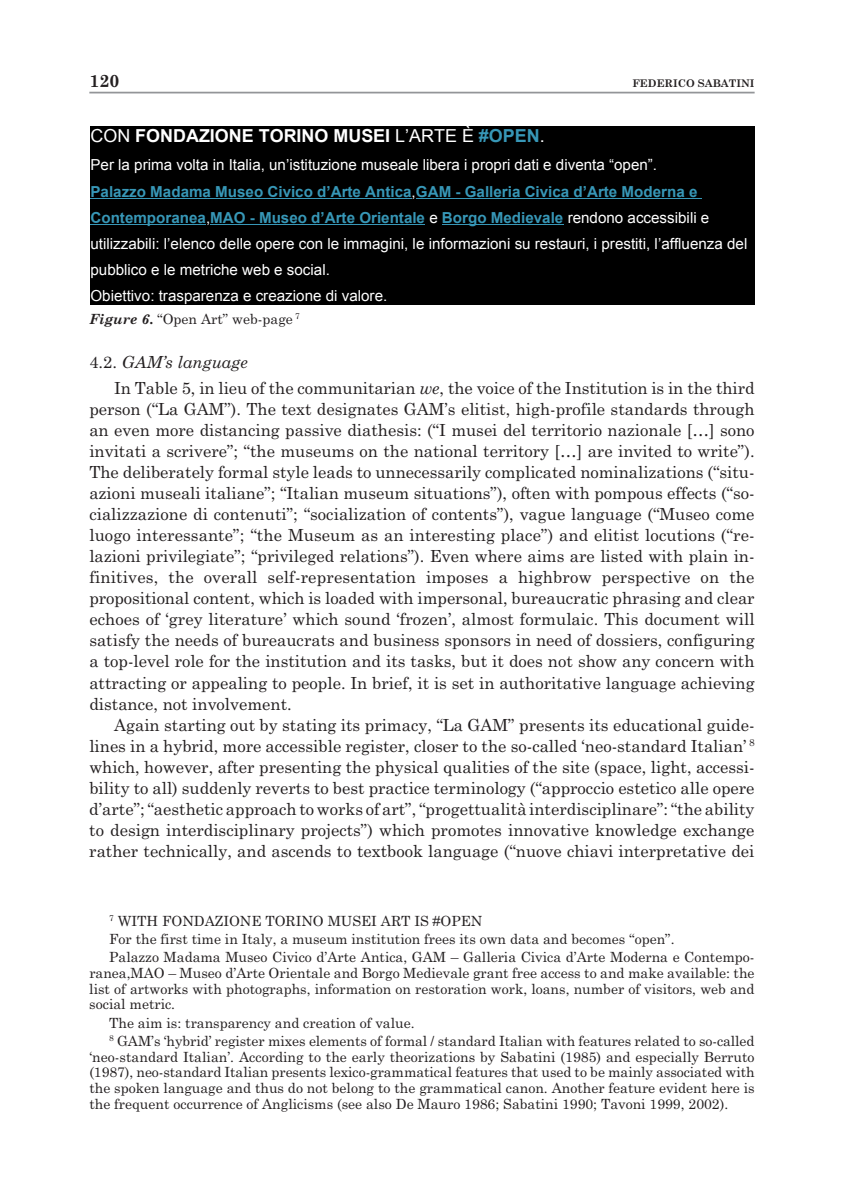
<style>
.page{position:relative;width:844px;height:1191px;background:#fff}
.page>*{position:absolute;margin:0;border:0;box-sizing:border-box;transform-origin:0 0}
.t1{font:700 17.85px "Arial";color:#fff}
.t2{font:700 17.5px "Century Schoolbook";color:#231f20}
.t3{font:16.62px/21px "Century Schoolbook";color:#231f20;text-align:justify}
.t4{font:15.22px/26.1px "Arial";color:#fff}
.t5{font:14px/15.8px "Century Schoolbook";color:#231f20}
.t6{font:700 10.5px "Century Schoolbook";color:#231f20}
.s1{font-weight:400}
.s2{color:#3797b7}
.s3{font-weight:700;color:#3797b7}
.s4{font-weight:700;font-style:italic}
.s5{font-weight:700}
.s6{font-style:italic}
</style>
<div class="page">
<hr style="left:89px;top:92px;width:665px;height:1px;background:#939598">
<div style="left:90px;top:126px;width:664px;height:20px;background:#000"></div>
<div style="left:90px;top:146px;width:664px;height:158px;background:#000"></div>
<hr style="left:90px;top:198px;width:321px;height:1px;background:#3797b7">
<hr style="left:416px;top:198px;width:285px;height:1px;background:#3797b7">
<hr style="left:90px;top:224px;width:116px;height:1px;background:#3797b7">
<hr style="left:210px;top:224px;width:215px;height:1px;background:#3797b7">
<hr style="left:442px;top:224px;width:121px;height:1px;background:#3797b7">
<p class="t2" style="left:89px;top:70px;width:32px">120</p>
<p class="t6" style="left:632px;top:77px;width:124px">FEDERICO SABATINI</p>
<p class="t1" style="left:90px;top:126px;width:455px"><span class="s1">CON</span> FONDAZIONE TORINO MUSEI <span class="s1">L’ARTE È</span> <span class="s2">#OPEN</span><span class="s1">.</span></p>
<p class="t4" style="left:90px;top:152px;width:658px">Per la prima volta in Italia, un’istituzione museale libera i propri dati e diventa “open”.<br><span class="s3">Palazzo Madama Museo Civico d’Arte Antica</span>,<span class="s3">GAM - Galleria Civica d’Arte Moderna e Contemporanea</span>,<span class="s3">MAO - Museo d’Arte Orientale</span> e <span class="s3">Borgo Medievale</span> rendono accessibili e utilizzabili: l’elenco delle opere con le immagini, le informazioni su restauri, i prestiti, l’affluenza del pubblico e le metriche web e social.<br>Obiettivo: trasparenza e creazione di valore.</p>
<p class="t5" style="left:89px;top:311px;width:212px"><span class="s4">Figure 6</span><span class="s5">.</span> “Open Art” web-page <sup>7</sup></p>
<p class="t3" style="left:114px;top:350px;width:641px;line-height:25.9px;text-indent:-25px">4.2. <span class="s6">GAM’s language<br></span>In Table 5, in lieu of the communitarian <span class="s6">we</span>, the voice of the Institution is in the third</p>
<p class="t3" style="left:89px;top:399px;width:666px">person (“La GAM”). The text designates GAM’s elitist, high-profile standards through an even more distancing passive diathesis: (“I musei del territorio nazionale […] sono invitati a scrivere”; “the museums on the national territory […] are invited to write”).<br>The deliberately formal style leads to unnecessarily complicated nominalizations (“situ&shy;azioni museali italiane”; “Italian museum situations”), often with pompous effects (“so&shy;cializzazione di contenuti”; “socialization of contents”), vague language (“Museo come luogo interessante”; “the Museum as an interesting place”) and elitist locutions (“re&shy;lazioni privilegiate”; “privileged relations”). Even where aims are listed with plain in&shy;finitives, the overall self-representation imposes a highbrow perspective on the propositional content, which is loaded with impersonal, bureaucratic phrasing and clear echoes of ‘grey literature’ which sound ‘frozen’, almost formulaic. This document will satisfy the needs of bureaucrats and business sponsors in need of dossiers, configuring a top-level role for the institution and its tasks, but it does not show any concern with attracting or appealing to people. In brief, it is set in authoritative language achieving distance, not involvement.</p>
<p class="t3" style="left:89px;top:714px;width:666px;text-indent:25px">Again starting out by stating its primacy, “La GAM” presents its educational guide&shy;lines in a hybrid, more accessible register, closer to the so-called ‘neo-standard Italian’ <sup>8 </sup>which, however, after presenting the physical qualities of the site (space, light, accessi&shy;bility to all) suddenly reverts to best practice terminology (“approccio estetico alle opere d’arte”; “aesthetic approach to works of art”, “progettualità interdisciplinare”: “the ability to design interdisciplinary projects”) which promotes innovative knowledge exchange rather technically, and ascends to textbook language (“nuove chiavi interpretative dei</p>
<p class="t5" style="left:109px;top:911px;width:646px;line-height:18.2px"><sup>7</sup> WITH FONDAZIONE TORINO MUSEI ART IS #OPEN<br>For the first time in Italy, a museum institution frees its own data and becomes “open”.<br>Palazzo Madama Museo Civico d’Arte Antica, GAM – Galleria Civica d’Arte Moderna e Contempo-</p>
<p class="t5" style="left:89px;top:965px;width:666px;text-align:justify">ranea,MAO – Museo d’Arte Orientale and Borgo Medievale grant free access to and make available: the list of artworks with photographs, information on restoration work, loans, number of visitors, web and social metric.</p>
<p class="t5" style="left:109px;top:1013px;width:646px;line-height:18.2px">The aim is: transparency and creation of value.<br><sup>8</sup> GAM’s ‘hybrid’ register mixes elements of formal / standard Italian with features related to so-called</p>
<p class="t5" style="left:89px;top:1048px;width:666px;text-align:justify">‘neo-standard Italian’. According to the early theorizations by Sabatini (1985) and especially Berruto (1987), neo-standard Italian presents lexico-grammatical features that used to be mainly associated with the spoken language and thus do not belong to the grammatical canon. Another feature evident here is the frequent occurrence of Anglicisms (see also De Mauro 1986; Sabatini 1990; Tavoni 1999, 2002).</p>
</div>
